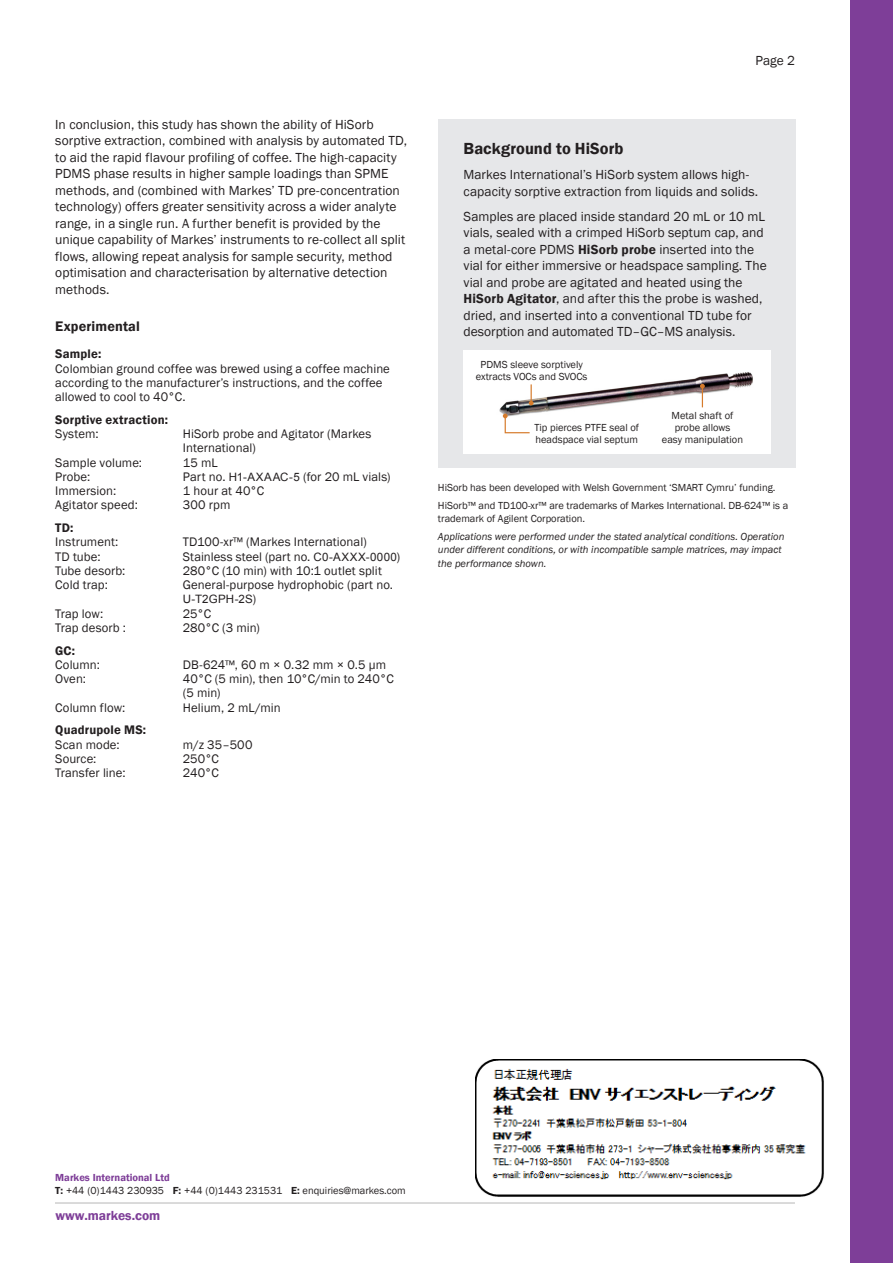
<style>
.page{position:relative;width:893px;height:1263px;background:#fff}
.page>*{position:absolute;margin:0;border:0;box-sizing:border-box;transform-origin:0 0}
.Header_1{font:600 16.5px "Franklin Gothic";letter-spacing:.005em;color:#231f20}
.Header_1E{font:600 14.25px "Franklin Gothic";letter-spacing:.01em;color:#231f20}
.Body{font:13.5px/16.5px "Franklin Gothic";letter-spacing:.005em;color:#231f20}
.t1{font:600 13.5px "Franklin Gothic";color:#7e3e98}
.Experimental_-_Body{font:12.75px/14.2px "Franklin Gothic";letter-spacing:.005em;color:#231f20}
.Body-2{font:12.75px/14.2px "Franklin Gothic";letter-spacing:.005em;color:#231f20}
.Experimental_-_Heade{font:600 12.75px "Franklin Gothic";letter-spacing:.015em;color:#231f20}
.Experimental_-_Body-2{font:11.55px "Arial";letter-spacing:.005em;color:#231f20}
.Disclaimer{font:10.5px/13.6px "Franklin Gothic";color:#231f20}
.Disclaimer-2{font:italic 10.5px/13.5px "Franklin Gothic";color:#231f20}
.Figure_label_-_7pt{font:10.5px/12px "Franklin Gothic";color:#231f20;text-align:center}
.s1{font-family:"Arial";font-size:11.55px}
.s2{font-family:"Franklin Gothic";font-size:12.75px}
.s3{font-weight:600}
.s4{font-weight:600;color:#7e3e98}
</style>
<div class="page">
<div style="left:850px;top:0;width:43px;height:1263px;background:#7e3e98"></div>
<div style="left:438px;top:119px;width:357px;height:348px;background:#e6e7e9"></div>
<div style="left:463px;top:350px;width:308px;height:104px;background:#fff"></div>
<img style="left:499px;top:372px;width:254px;height:45px">
<svg style="left:529px;top:384px;width:5px;height:21px"></svg>
<svg style="left:700px;top:384px;width:5px;height:23px"></svg>
<svg style="left:503px;top:414px;width:28px;height:20px"></svg>
<img style="left:476px;top:1060px;width:348px;height:137px">
<p class="Body" style="left:55px;top:116px;width:353px">In conclusion, this study has shown the ability of HiSorb sorptive extraction, combined with analysis by automated TD, to aid the rapid flavour profiling of coffee. The high-capacity PDMS phase results in higher sample loadings than SPME methods, and (combined with Markes’ TD pre-concentration technology) offers greater sensitivity across a wider analyte range, in a single run. A further benefit is provided by the unique capability of Markes’ instruments to re-collect all split flows, allowing repeat analysis for sample security, method optimisation and characterisation by alternative detection methods.</p>
<p class="Header_1E" style="left:55px;top:318px;width:86px">Experimental</p>
<p class="Experimental_-_Heade" style="left:55px;top:346px;width:48px">Sample:</p>
<p class="Body-2" style="left:55px;top:361px;width:336px">Colombian ground coffee was brewed using a coffee machine according to the manufacturer’s instructions, and the coffee allowed to cool to 40°C.</p>
<p class="Experimental_-_Heade" style="left:55px;top:412px;width:114px">Sorptive extraction:</p>
<p class="Experimental_-_Body" style="left:55px;top:427px;width:45px">System:</p>
<p class="Experimental_-_Body" style="left:183px;top:427px;width:190px">HiSorb probe and Agitator (Markes<br>International)</p>
<p class="Experimental_-_Body" style="left:55px;top:455px;width:88px">Sample volume:</p>
<p class="Experimental_-_Body" style="left:183px;top:455px;width:36px">15 mL</p>
<p class="Experimental_-_Body" style="left:55px;top:470px;width:36px">Probe:</p>
<p class="Experimental_-_Body" style="left:183px;top:470px;width:209px">Part no. <span class="s1">H1-AXAAC-5</span> (for 20 mL vials)</p>
<p class="Experimental_-_Body" style="left:55px;top:484px;width:62px">Immersion:</p>
<p class="Experimental_-_Body" style="left:183px;top:484px;width:83px">1 hour at 40°C</p>
<p class="Experimental_-_Body" style="left:55px;top:498px;width:84px">Agitator speed:</p>
<p class="Experimental_-_Body" style="left:183px;top:498px;width:49px">300 rpm</p>
<p class="Experimental_-_Heade" style="left:55px;top:520px;width:20px">TD:</p>
<p class="Experimental_-_Body" style="left:55px;top:535px;width:65px">Instrument:</p>
<p class="Experimental_-_Body" style="left:183px;top:535px;width:186px">TD100-xr™ (Markes International)</p>
<p class="Experimental_-_Body" style="left:55px;top:549px;width:47px">TD tube:</p>
<p class="Experimental_-_Body" style="left:183px;top:549px;width:219px">Stainless steel (part no. <span class="s1">C0-AXXX-0000</span>)</p>
<p class="Experimental_-_Body" style="left:55px;top:564px;width:72px">Tube desorb:</p>
<p class="Experimental_-_Body" style="left:183px;top:564px;width:201px">280°C (10 min) with 10:1 outlet split</p>
<p class="Experimental_-_Body" style="left:55px;top:578px;width:54px">Cold trap:</p>
<p class="Experimental_-_Body" style="left:183px;top:578px;width:212px">General-purpose hydrophobic (part no.</p>
<p class="Experimental_-_Body-2" style="left:183px;top:592px;width:75px">U-T2GPH-2S<span class="s2">)</span></p>
<p class="Experimental_-_Body" style="left:55px;top:606px;width:50px">Trap low:</p>
<p class="Experimental_-_Body" style="left:183px;top:606px;width:30px">25°C</p>
<p class="Experimental_-_Body" style="left:55px;top:621px;width:72px">Trap desorb :</p>
<p class="Experimental_-_Body" style="left:183px;top:621px;width:78px">280°C (3 min)</p>
<p class="Experimental_-_Heade" style="left:55px;top:642px;width:21px">GC:</p>
<p class="Experimental_-_Body" style="left:55px;top:658px;width:46px">Column:</p>
<p class="Experimental_-_Body" style="left:183px;top:658px;width:205px">DB-624™, 60 m × 0.32 mm × 0.5 µm</p>
<p class="Experimental_-_Body" style="left:55px;top:672px;width:32px">Oven:</p>
<p class="Experimental_-_Body" style="left:183px;top:672px;width:212px">40°C (5 min), then 10°C/min to 240°C (5 min)</p>
<p class="Experimental_-_Body" style="left:55px;top:700px;width:72px">Column flow:</p>
<p class="Experimental_-_Body" style="left:183px;top:700px;width:99px">Helium, 2 mL/min</p>
<p class="Experimental_-_Heade" style="left:55px;top:722px;width:92px">Quadrupole MS:</p>
<p class="Experimental_-_Body" style="left:55px;top:737px;width:66px">Scan mode:</p>
<p class="Experimental_-_Body" style="left:183px;top:737px;width:71px">m/z 35–500</p>
<p class="Experimental_-_Body" style="left:55px;top:752px;width:43px">Source:</p>
<p class="Experimental_-_Body" style="left:183px;top:752px;width:38px">250°C</p>
<p class="Experimental_-_Body" style="left:55px;top:766px;width:72px">Transfer line:</p>
<p class="Experimental_-_Body" style="left:183px;top:766px;width:38px">240°C</p>
<p class="Body" style="left:755px;top:52px;width:41px">Page 2</p>
<p class="Header_1" style="left:463px;top:138px;width:161px">Background to HiSorb</p>
<p class="Body" style="left:463px;top:167px;width:296px">Markes International’s HiSorb system allows high&shy;capacity sorptive extraction from liquids and solids.</p>
<p class="Body" style="left:463px;top:208px;width:305px">Samples are placed inside standard 20 mL or 10 mL vials, sealed with a crimped HiSorb septum cap, and a metal-core PDMS <span class="s3">HiSorb probe</span> inserted into the vial for either immersive or headspace sampling. The vial and probe are agitated and heated using the <span class="s3">HiSorb Agitator</span>, and after this the probe is washed, dried, and inserted into a conventional TD tube for desorption and automated TD–GC–MS analysis.</p>
<p class="Figure_label_-_7pt" style="left:476px;top:359px;width:113px">PDMS sleeve sorptively extracts VOCs and SVOCs</p>
<p class="Figure_label_-_7pt" style="left:534px;top:421px;width:106px;text-align:left">Tip pierces PTFE seal of headspace vial septum</p>
<p class="Figure_label_-_7pt" style="left:662px;top:410px;width:83px">Metal shaft of probe allows<br>easy manipulation</p>
<p class="Disclaimer" style="left:438px;top:481px;width:339px">HiSorb has been developed with Welsh Government ‘SMART Cymru’ funding.</p>
<p class="Disclaimer" style="left:438px;top:499px;width:352px">HiSorb™ and TD100-xr™ are trademarks of Markes International. DB-624™ is a trademark of Agilent Corporation.</p>
<p class="Disclaimer-2" style="left:438px;top:530px;width:348px">Applications were performed under the stated analytical conditions. Operation under different conditions, or with incompatible sample matrices, may impact the performance shown.</p>
<p class="Disclaimer" style="left:55px;top:1170px;width:352px"><span class="s4">Markes International Ltd<br></span><span class="s3">T:</span> +44 (0)1443 230935 <span class="s3">F:</span> +44 (0)1443 231531 <span class="s3">E:</span> enquiries@markes.com</p>
<p class="t1" style="left:56px;top:1207px;width:106px">www.markes.com</p>
</div>
